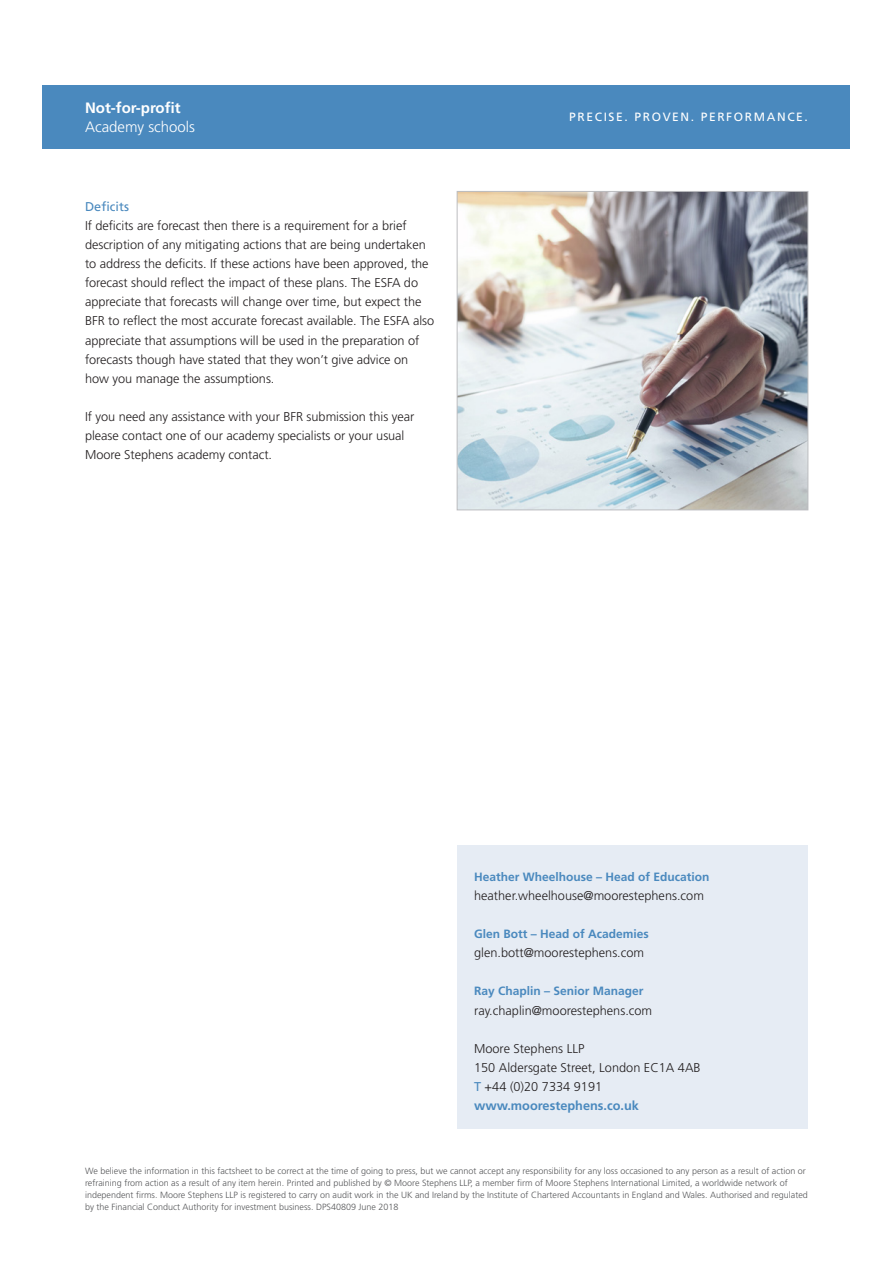
<style>
.page{position:relative;width:893px;height:1263px;background:#fff}
.page>*{position:absolute;margin:0;border:0;box-sizing:border-box;transform-origin:0 0}
.Descriptor{font:700 15px/19.5px "Frutiger LT Std";color:#fff}
.Body_copy{font:300 12.75px/19.2px "Frutiger LT Std";letter-spacing:-.005em;color:#231f20}
.Insert_Name{font:300 12.75px "Frutiger LT Std";color:#231f20}
.Address{font:300 12.75px/19.2px "Frutiger LT Std";color:#231f20}
.Website{font:700 12.75px "Frutiger LT Std";color:#4a89be}
.Subheading_2{font:12.75px "Frutiger LT Std";color:#4a89be}
.Insert_Name-2{font:700 12px "Frutiger LT Std";color:#4a89be}
.Strapline{font:12px "Frutiger LT Std";letter-spacing:.135em;color:#fff}
.Factsheet_Disclaimer{font:300 9px/12px "Frutiger LT Std";color:#57585a}
.s1{font-weight:300}
.s2{font-weight:400;color:#4a89be}
</style>
<div class="page">
<div style="left:43px;top:85px;width:807px;height:64px;background:#4a89be"></div>
<div style="left:457px;top:845px;width:351px;height:284px;background:#e6ecf4"></div>
<img style="left:459px;top:193px;width:347px;height:315px">
<div style="left:457px;top:191px;width:351px;height:319px;border:1px solid #bcbdc0"></div>
<p class="Descriptor" style="left:85px;top:98px;width:112px">Not-for-profit<br><span class="s1">Academy schools</span></p>
<p class="Strapline" style="left:569px;top:110px;width:240px">PRECISE. PROVEN. PERFORMANCE.</p>
<p class="Subheading_2" style="left:85px;top:199px;width:45px">Deficits</p>
<p class="Body_copy" style="left:85px;top:216px;width:351px">If deficits are forecast then there is a requirement for a brief description of any mitigating actions that are being undertaken to address the deficits. If these actions have been approved, the forecast should reflect the impact of these plans. The ESFA do appreciate that forecasts will change over time, but expect the BFR to reflect the most accurate forecast available. The ESFA also appreciate that assumptions will be used in the preparation of forecasts though have stated that they won’t give advice on how you manage the assumptions.</p>
<p class="Body_copy" style="left:85px;top:407px;width:331px">If you need any assistance with your BFR submission this year please contact one of our academy specialists or your usual<br>Moore Stephens academy contact.</p>
<p class="Insert_Name-2" style="left:474px;top:869px;width:237px">Heather Wheelhouse – Head of Education</p>
<p class="Insert_Name" style="left:474px;top:888px;width:231px">heather.wheelhouse@moorestephens.com</p>
<p class="Insert_Name-2" style="left:474px;top:927px;width:176px">Glen Bott – Head of Academies</p>
<p class="Insert_Name" style="left:474px;top:945px;width:172px">glen.bott@moorestephens.com</p>
<p class="Insert_Name-2" style="left:474px;top:984px;width:171px">Ray Chaplin – Senior Manager</p>
<p class="Insert_Name" style="left:474px;top:1003px;width:180px">ray.chaplin@moorestephens.com</p>
<p class="Address" style="left:474px;top:1039px;width:228px">Moore Stephens LLP<br>150 Aldersgate Street, London EC1A 4AB<br><span class="s2">T</span> +44 (0)20 7334 9191</p>
<p class="Website" style="left:474px;top:1098px;width:166px">www.moorestephens.co.uk</p>
<p class="Factsheet_Disclaimer" style="left:85px;top:1165px;width:724px">We believe the information in this factsheet to be correct at the time of going to press, but we cannot accept any responsibility for any loss occasioned to any person as a result of action or refraining from action as a result of any item herein. Printed and published by © Moore Stephens LLP, a member firm of Moore Stephens International Limited, a worldwide network of independent firms. Moore Stephens LLP is registered to carry on audit work in the UK and Ireland by the Institute of Chartered Accountants in England and Wales. Authorised and regulated by the Financial Conduct Authority for investment business. DPS40809 June 2018</p>
</div>
